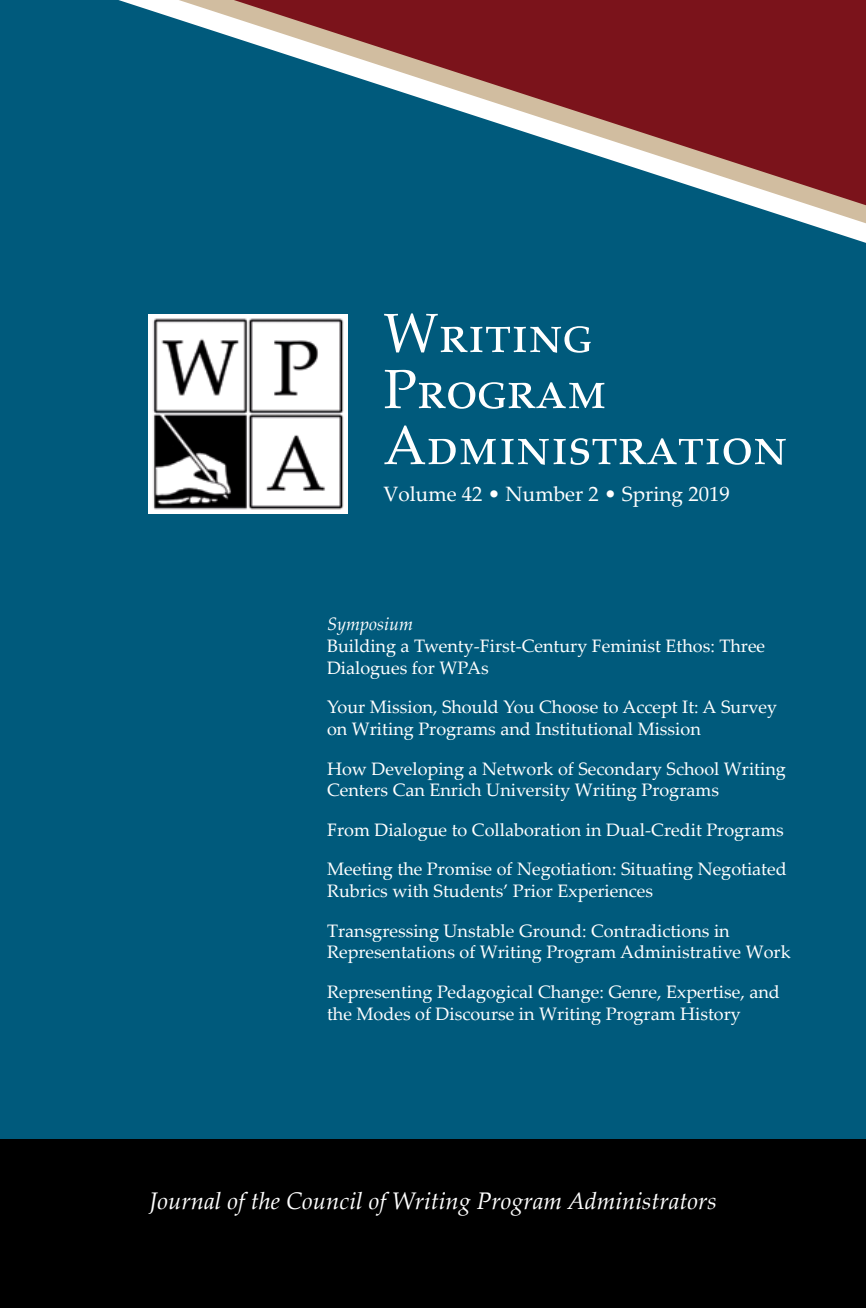
<style>
.page{position:relative;width:866px;height:1308px;background:#fff}
.page>*{position:absolute;margin:0;border:0;box-sizing:border-box;transform-origin:0 0}
.t1{font:55.2px "Palatino Linotype";color:#fff}
.t2{font:italic 24px "Palatino Linotype";color:#fff}
.t3{font:20.8px "Palatino Linotype";color:#fff}
.Cover_contents{font:18px/21.6px "Palatino Linotype";color:#fff}
.Cover_contents-2{font:italic 18px "Palatino Linotype";color:#fff}
</style>
<div class="page">
<div style="left:0;top:0;width:865px;height:1307px;background:#005a7c"></div>
<div style="left:0;top:1138px;width:865px;height:169px;background:#000"></div>
<img style="left:149px;top:331px;width:198px;height:182px">
<svg style="left:118px;top:0;width:747px;height:331px"></svg>
<svg style="left:201px;top:0;width:664px;height:211px"></svg>
<p class="t1" style="left:383px;top:294px;width:210px">Writing</p>
<p class="t1" style="left:383px;top:350px;width:225px">Program</p>
<p class="t1" style="left:383px;top:406px;width:406px">Administration</p>
<p class="t3" style="left:383px;top:478px;width:348px">Volume 42 • Number 2 • Spring 2019</p>
<p class="Cover_contents-2" style="left:327px;top:611px;width:88px">Symposium</p>
<p class="Cover_contents" style="left:327px;top:634px;width:439px">Building a Twenty-First-Century Feminist Ethos: Three<br>Dialogues for WPAs</p>
<p class="Cover_contents" style="left:327px;top:695px;width:451px">Your Mission, Should You Choose to Accept It: A Survey on Writing Programs and Institutional Mission</p>
<p class="Cover_contents" style="left:327px;top:756px;width:460px">How Developing a Network of Secondary School Writing<br>Centers Can Enrich University Writing Programs</p>
<p class="Cover_contents" style="left:327px;top:818px;width:458px">From Dialogue to Collaboration in Dual-Credit Programs</p>
<p class="Cover_contents" style="left:327px;top:857px;width:461px">Meeting the Promise of Negotiation: Situating Negotiated<br>Rubrics with Students’ Prior Experiences</p>
<p class="Cover_contents" style="left:327px;top:918px;width:465px">Transgressing Unstable Ground: Contradictions in<br>Representations of Writing Program Administrative Work</p>
<p class="Cover_contents" style="left:327px;top:980px;width:454px">Representing Pedagogical Change: Genre, Expertise, and the Modes of Discourse in Writing Program History</p>
<p class="t2" style="left:149px;top:1183px;width:568px">Journal of the Council of Writing Program Administrators</p>
</div>
